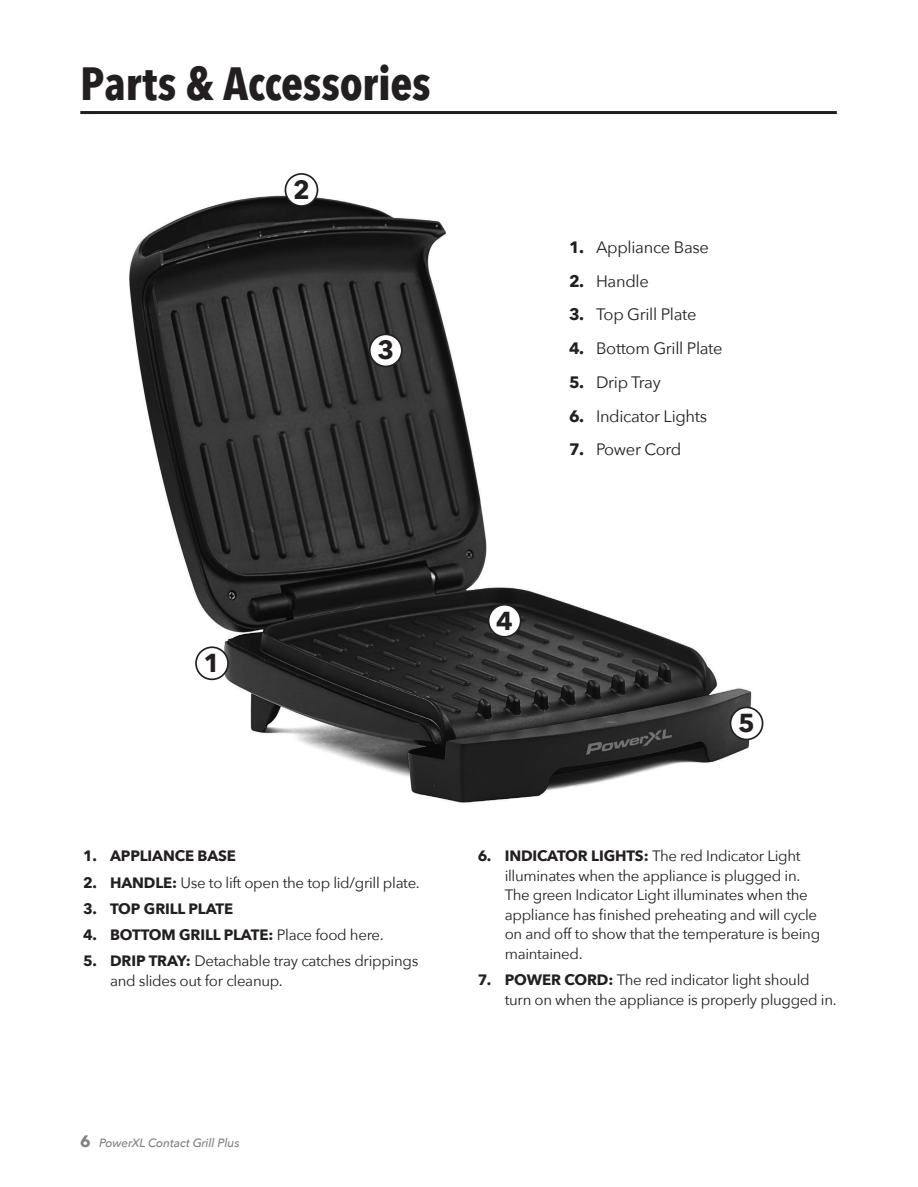
<style>
.page{position:relative;width:918px;height:1187px;background:#fff}
.page>*{position:absolute;margin:0;border:0;box-sizing:border-box;transform-origin:0 0}
.t1{font:700 46.5px "Avenir Next Condensed";letter-spacing:-.005em;color:#231f20}
.t2{font:700 25.95px "Avenir Next";color:#231f20}
.t3{font:16.5px "Avenir Next";letter-spacing:-.02em;color:#231f20}
.t4{font:15px/19.5px "Avenir Next";letter-spacing:-.02em;color:#231f20}
.t5{font:700 15px "Avenir Next";letter-spacing:-.01em;color:#231f20}
.t6{font:italic 500 12px "Avenir Next";letter-spacing:-.01em;color:#808285}
.s1{font-weight:700}
.s2{font-weight:400}
.s3{font-weight:700;font-style:normal;font-size:16.5px}
</style>
<div class="page">
<hr style="left:80px;top:111px;width:756px;height:3px;background:#231f20">
<img style="left:129px;top:175px;width:635px;height:628px">
<div style="left:196px;top:647px;width:32px;height:32px;background:#fff;border-radius:50%"></div>
<div style="left:195px;top:646px;width:34px;height:34px;border:2px solid #231f20;border-radius:50%"></div>
<div style="left:488px;top:605px;width:32px;height:32px;background:#fff;border-radius:50%"></div>
<div style="left:487px;top:604px;width:34px;height:33px;border:2px solid #231f20;border-radius:50%"></div>
<div style="left:369px;top:334px;width:33px;height:32px;background:#fff;border-radius:50%"></div>
<div style="left:369px;top:333px;width:33px;height:34px;border:2px solid #231f20;border-radius:50%"></div>
<div style="left:730px;top:707px;width:32px;height:32px;background:#fff;border-radius:50%"></div>
<div style="left:729px;top:706px;width:34px;height:34px;border:2px solid #231f20;border-radius:50%"></div>
<div style="left:285px;top:174px;width:32px;height:32px;background:#fff;border-radius:50%"></div>
<div style="left:284px;top:173px;width:34px;height:34px;border:2px solid #231f20;border-radius:50%"></div>
<h1 class="t1" style="left:80px;top:55px;width:352px">Parts &amp; Accessories</h1>
<h2 class="t2" style="left:293px;top:167px;width:18px">2</h2>
<h2 class="t2" style="left:377px;top:328px;width:18px">3</h2>
<p class="t3" style="left:569px;top:233px;width:141px"><span class="s1">1.</span> Appliance Base</p>
<p class="t3" style="left:569px;top:267px;width:81px"><span class="s1">2.</span> Handle</p>
<p class="t3" style="left:569px;top:301px;width:129px"><span class="s1">3.</span> Top Grill Plate</p>
<p class="t3" style="left:569px;top:334px;width:155px"><span class="s1">4.</span> Bottom Grill Plate</p>
<p class="t3" style="left:569px;top:368px;width:93px"><span class="s1">5.</span> Drip Tray</p>
<p class="t3" style="left:569px;top:402px;width:139px"><span class="s1">6.</span> Indicator Lights</p>
<p class="t3" style="left:569px;top:436px;width:114px"><span class="s1">7.</span> Power Cord</p>
<h2 class="t2" style="left:204px;top:641px;width:18px">1</h2>
<p class="t5" style="left:83px;top:843px;width:154px">1. APPLIANCE BASE</p>
<p class="t4" style="left:83px;top:872px;width:338px"><span class="s1">2. HANDLE:</span> Use to lift open the top lid/grill plate.</p>
<p class="t5" style="left:83px;top:895px;width:152px">3. TOP GRILL PLATE</p>
<p class="t5" style="left:83px;top:921px;width:302px">4. BOTTOM GRILL PLATE: <span class="s2">Place food here.</span></p>
<p class="t4" style="left:110px;top:950px;width:310px;text-indent:-27px"><span class="s1">5. DRIP TRAY:</span> Detachable tray catches drippings and slides out for cleanup.</p>
<p class="t6" style="left:80px;top:1132px;width:161px"><span class="s3">6</span> PowerXL Contact Grill Plus</p>
<h2 class="t2" style="left:496px;top:598px;width:18px">4</h2>
<h2 class="t2" style="left:738px;top:701px;width:18px">5</h2>
<p class="t4" style="left:504px;top:845px;width:317px;text-indent:-27px"><span class="s1">6. INDICATOR LIGHTS:</span> The red Indicator Light illuminates when the appliance is plugged in.<br>The green Indicator Light illuminates when the appliance has finished preheating and will cycle on and off to show that the temperature is being maintained.</p>
<p class="t4" style="left:504px;top:969px;width:333px;text-indent:-27px"><span class="s1">7. POWER CORD:</span> The red indicator light should turn on when the appliance is properly plugged in.</p>
</div>
